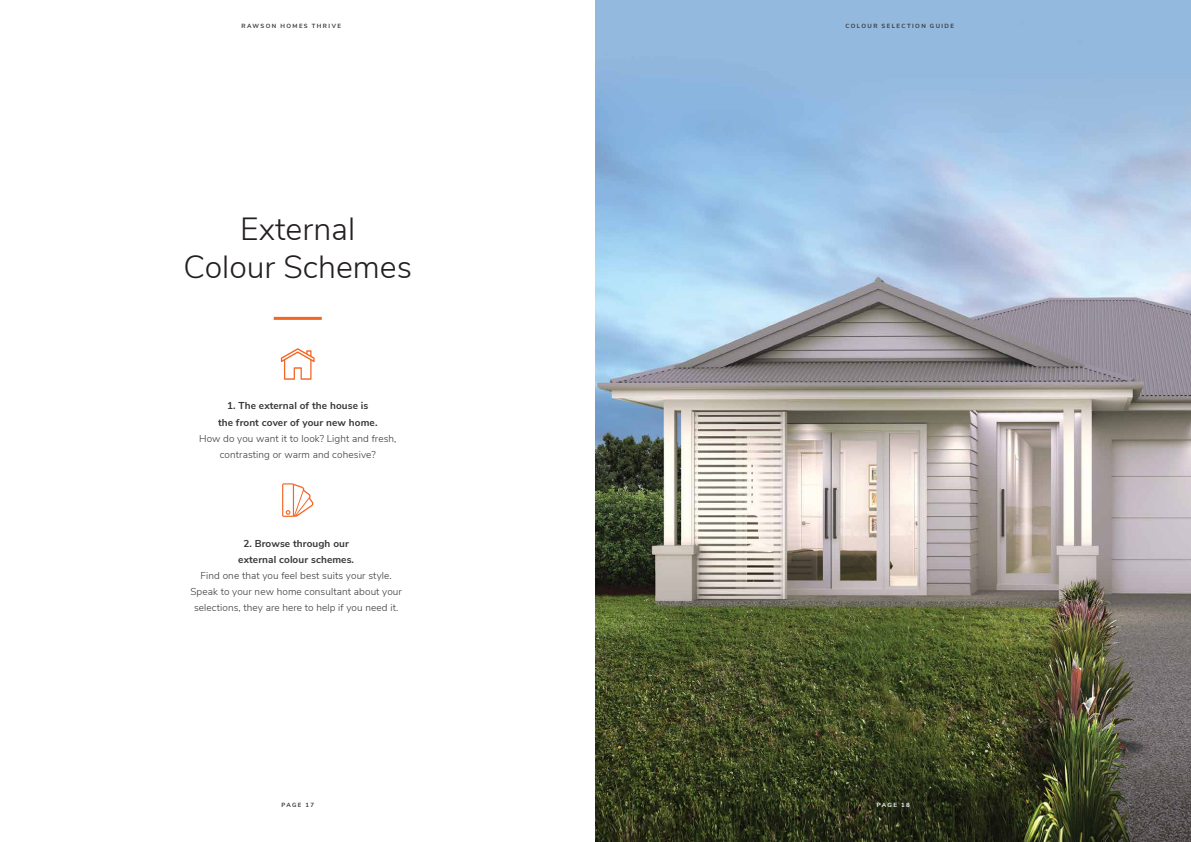
<style>
.page{position:relative;width:1191px;height:842px;background:#fff}
.page>*{position:absolute;margin:0;border:0;box-sizing:border-box;transform-origin:0 0}
.t1{font:300 32px/38px "Nunito Sans";color:#231f20;text-align:center}
.t2{font:300 10px/16px "Nunito Sans";letter-spacing:.01em;color:#393839;text-align:center}
.t3{font:700 10px/16px "Nunito Sans";letter-spacing:.01em;color:#393839;text-align:center}
.t4{font:700 6px "Nunito Sans";letter-spacing:.235em;color:#393839}
.t5{font:700 6px "Nunito Sans";letter-spacing:.22em;color:#fff}
</style>
<div class="page">
<img style="left:595px;top:0;width:596px;height:842px">
<hr style="left:274px;top:317px;width:48px;height:3px;background:#f26522">
<svg style="left:281px;top:348px;width:34px;height:32px"></svg>
<svg style="left:282px;top:483px;width:31px;height:34px"></svg>
<p class="t4" style="left:241px;top:22px;width:101px">RAWSON HOMES THRIVE</p>
<p class="t4" style="left:845px;top:22px;width:110px">COLOUR SELECTION GUIDE</p>
<h1 class="t1" style="left:183px;top:208px;width:230px">External<br>Colour Schemes</h1>
<p class="t3" style="left:218px;top:397px;width:161px">1. The external of the house is<br>the front cover of your new home.</p>
<p class="t2" style="left:199px;top:429px;width:199px">How do you want it to look? Light and fresh, contrasting or warm and cohesive?</p>
<p class="t3" style="left:238px;top:534px;width:117px">2. Browse through our external colour schemes.</p>
<p class="t2" style="left:190px;top:566px;width:213px">Find one that you feel best suits your style.<br>Speak to your new home consultant about your selections, they are here to help if you need it.</p>
<p class="t4" style="left:281px;top:800px;width:34px">PAGE 17</p>
<p class="t5" style="left:877px;top:800px;width:34px">PAGE 18</p>
</div>
